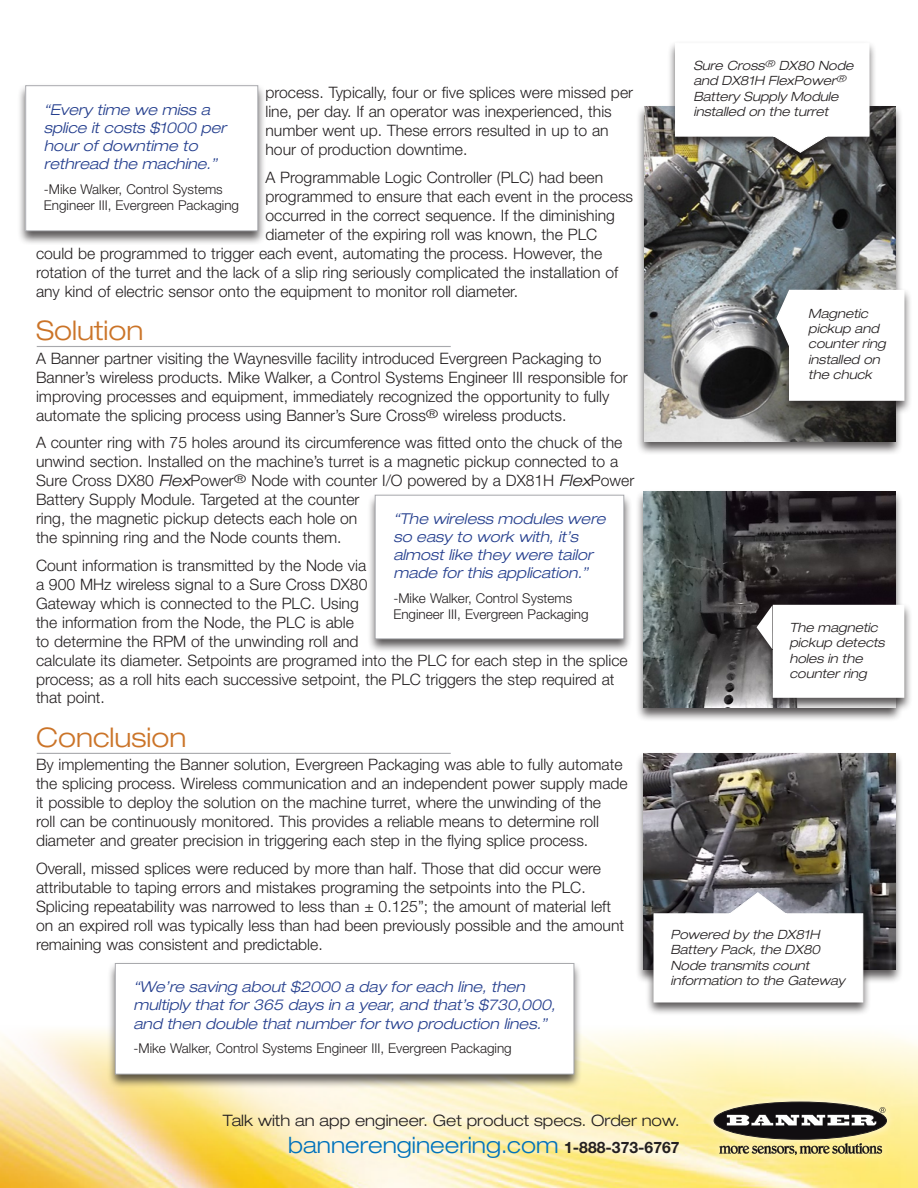
<style>
.page{position:relative;width:918px;height:1188px;background:#fff}
.page>*{position:absolute;margin:0;border:0;box-sizing:border-box;transform-origin:0 0}
.rust_heading{font:300 expanded 27px "Helvetica Neue LT Pro";color:#cb7428}
.rust_heading-2{font:300 expanded 22.5px "Helvetica Neue LT Pro";color:#0072bc}
.body_text{font:300 15.75px/19px "Helvetica Neue LT Pro";color:#231f20}
.rust_heading-3{font:300 expanded 15.75px "Helvetica Neue LT Pro";color:#231f20}
.t1{font:italic 300 expanded 15px/18px "Helvetica Neue LT Pro";color:#253f8e}
.t2{font:300 13.5px/16.2px "Helvetica Neue LT Pro";color:#231f20}
.body_text-2{font:italic 300 expanded 12.75px/15.3px "Helvetica Neue LT Pro";color:#231f20}
.s1{font-style:italic;font-stretch:expanded}
.s2{font-weight:700;font-stretch:normal;font-size:15.75px;color:#231f20}
</style>
<div class="page">
<div style="left:367px;top:493px;width:265px;height:160px;background:#231f20;opacity:.75"></div>
<div style="left:375px;top:495px;width:249px;height:144px;background:#fff"></div>
<div style="left:375px;top:495px;width:249px;height:144px;border:1px solid #a8a9ad"></div>
<img style="left:0;top:1030px;width:918px;height:158px">
<div style="left:705px;top:1092px;width:191px;height:72px;background:#fff;opacity:.75"></div>
<div style="left:714px;top:1102px;width:172px;height:37px;background:#110e11;border-radius:50%"></div>
<div style="left:714px;top:1102px;width:173px;height:38px;border:1px solid #231f20;border-radius:50%"></div>
<svg style="left:727px;top:1107px;width:159px;height:19px"></svg>
<svg style="left:719px;top:1143px;width:163px;height:12px"></svg>
<div style="left:635px;top:489px;width:269px;height:232px;background:#231f20;opacity:.75"></div>
<img style="left:644px;top:491px;width:251px;height:216px">
<hr style="left:37px;top:346px;width:414px;height:1px;background:#a8a9ad">
<div style="left:17px;top:83px;width:249px;height:162px;background:#231f20;opacity:.75"></div>
<div style="left:26px;top:86px;width:232px;height:145px;background:#fff"></div>
<div style="left:26px;top:86px;width:232px;height:145px;border:1px solid #a8a9ad"></div>
<div style="left:635px;top:752px;width:269px;height:232px;background:#231f20;opacity:.75"></div>
<img style="left:644px;top:754px;width:251px;height:216px">
<div style="left:636px;top:104px;width:268px;height:351px;background:#231f20;opacity:.75"></div>
<img style="left:644px;top:107px;width:251px;height:334px">
<div style="left:107px;top:961px;width:475px;height:127px;background:#231f20;opacity:.75"></div>
<div style="left:115px;top:963px;width:459px;height:111px;background:#fff"></div>
<div style="left:115px;top:963px;width:459px;height:111px;border:1px solid #a8a9ad"></div>
<hr style="left:37px;top:753px;width:414px;height:1px;background:#a8a9ad">
<div style="left:667px;top:41px;width:210px;height:125px;background:#231f20;opacity:.75"></div>
<svg style="left:675px;top:43px;width:194px;height:110px"></svg>
<div style="left:769px;top:288px;width:144px;height:127px;background:#231f20;opacity:.75"></div>
<svg style="left:775px;top:283px;width:130px;height:119px"></svg>
<div style="left:749px;top:603px;width:164px;height:109px;background:#231f20;opacity:.75"></div>
<svg style="left:757px;top:605px;width:147px;height:93px"></svg>
<div style="left:646px;top:891px;width:225px;height:125px;background:#231f20;opacity:.75"></div>
<svg style="left:654px;top:892px;width:209px;height:110px"></svg>
<p class="body_text" style="left:266px;top:83px;width:369px">process. Typically, four or five splices were missed per line, per day. If an operator was inexperienced, this number went up. These errors resulted in up to an hour of production downtime.</p>
<p class="body_text" style="left:266px;top:167px;width:339px">A Programmable Logic Controller (PLC) had been</p>
<p class="body_text" style="left:266px;top:186px;width:369px">programmed to ensure that each event in the process</p>
<p class="body_text" style="left:266px;top:205px;width:351px">occurred in the correct sequence. If the diminishing</p>
<p class="body_text" style="left:266px;top:224px;width:333px">diameter of the expiring roll was known, the PLC</p>
<p class="body_text" style="left:36px;top:243px;width:568px">could be programmed to trigger each event, automating the process. However, the</p>
<p class="body_text" style="left:36px;top:262px;width:584px">rotation of the turret and the lack of a slip ring seriously complicated the installation of</p>
<p class="body_text" style="left:36px;top:281px;width:484px">any kind of electric sensor onto the equipment to monitor roll diameter.</p>
<p class="rust_heading" style="left:36px;top:315px;width:109px">Solution</p>
<p class="body_text" style="left:36px;top:348px;width:593px">A Banner partner visiting the Waynesville facility introduced Evergreen Packaging to Banner’s wireless products. Mike Walker, a Control Systems Engineer III responsible for improving processes and equipment, immediately recognized the opportunity to fully automate the splicing process using Banner’s Sure Cross<sup>®</sup> wireless products.</p>
<p class="body_text" style="left:36px;top:433px;width:600px">A counter ring with 75 holes around its circumference was fitted onto the chuck of the unwind section. Installed on the machine’s turret is a magnetic pickup connected to a Sure Cross DX80 <span class="s1">Flex</span>Power<sup>®</sup> Node with counter I/O powered by a DX81H <span class="s1">Flex</span>Power Battery Supply Module. Targeted at the counter<br>ring, the magnetic pickup detects each hole on<br>the spinning ring and the Node counts them.</p>
<p class="body_text" style="left:36px;top:555px;width:593px">Count information is transmitted by the Node via<br>a 900 MHz wireless signal to a Sure Cross DX80<br>Gateway which is connected to the PLC. Using<br>the information from the Node, the PLC is able<br>to determine the RPM of the unwinding roll and<br>calculate its diameter. Setpoints are programed into the PLC for each step in the splice process; as a roll hits each successive setpoint, the PLC triggers the step required at that point.</p>
<p class="rust_heading" style="left:36px;top:721px;width:152px">Conclusion</p>
<p class="body_text" style="left:36px;top:755px;width:593px">By implementing the Banner solution, Evergreen Packaging was able to fully automate the splicing process. Wireless communication and an independent power supply made it possible to deploy the solution on the machine turret, where the unwinding of the<br>roll can be continuously monitored. This provides a reliable means to determine roll diameter and greater precision in triggering each step in the flying splice process.</p>
<p class="body_text" style="left:36px;top:858px;width:590px">Overall, missed splices were reduced by more than half. Those that did occur were attributable to taping errors and mistakes programing the setpoints into the PLC.<br>Splicing repeatability was narrowed to less than ± 0.125”; the amount of material left on an expired roll was typically less than had been previously possible and the amount remaining was consistent and predictable.</p>
<p class="t1" style="left:44px;top:101px;width:184px">“Every time we miss a splice it costs $1000 per hour of downtime to rethread the machine.”</p>
<p class="t2" style="left:44px;top:181px;width:197px">-Mike Walker, Control Systems<br>Engineer III, Evergreen Packaging</p>
<p class="t1" style="left:393px;top:510px;width:214px">“The wireless modules were so easy to work with, it’s almost like they were tailor made for this application.”</p>
<p class="t2" style="left:393px;top:590px;width:197px">-Mike Walker, Control Systems<br>Engineer III, Evergreen Packaging</p>
<p class="t1" style="left:134px;top:978px;width:423px">“We’re saving about $2000 a day for each line, then multiply that for 365 days in a year, and that’s $730,000, and then double that number for two production lines.”</p>
<p class="t2" style="left:134px;top:1040px;width:380px">-Mike Walker, Control Systems Engineer III, Evergreen Packaging</p>
<p class="body_text-2" style="left:693px;top:58px;width:162px">Sure Cross<sup>®</sup> DX80 Node and DX81H FlexPower<sup>®<br></sup>Battery Supply Module installed on the turret</p>
<p class="body_text-2" style="left:808px;top:306px;width:79px">Magnetic pickup and counter ring installed on the chuck</p>
<p class="body_text-2" style="left:789px;top:620px;width:97px">The magnetic pickup detects holes in the counter ring</p>
<p class="body_text-2" style="left:670px;top:927px;width:176px">Powered by the DX81H<br>Battery Pack, the DX80<br>Node transmits count information to the Gateway</p>
<p class="rust_heading-3" style="left:223px;top:1111px;width:458px">Talk with an app engineer. Get product specs. Order now.</p>
<p class="rust_heading-2" style="left:288px;top:1131px;width:393px">bannerengineering.com <span class="s2">1-888-373-6767</span></p>
</div>
